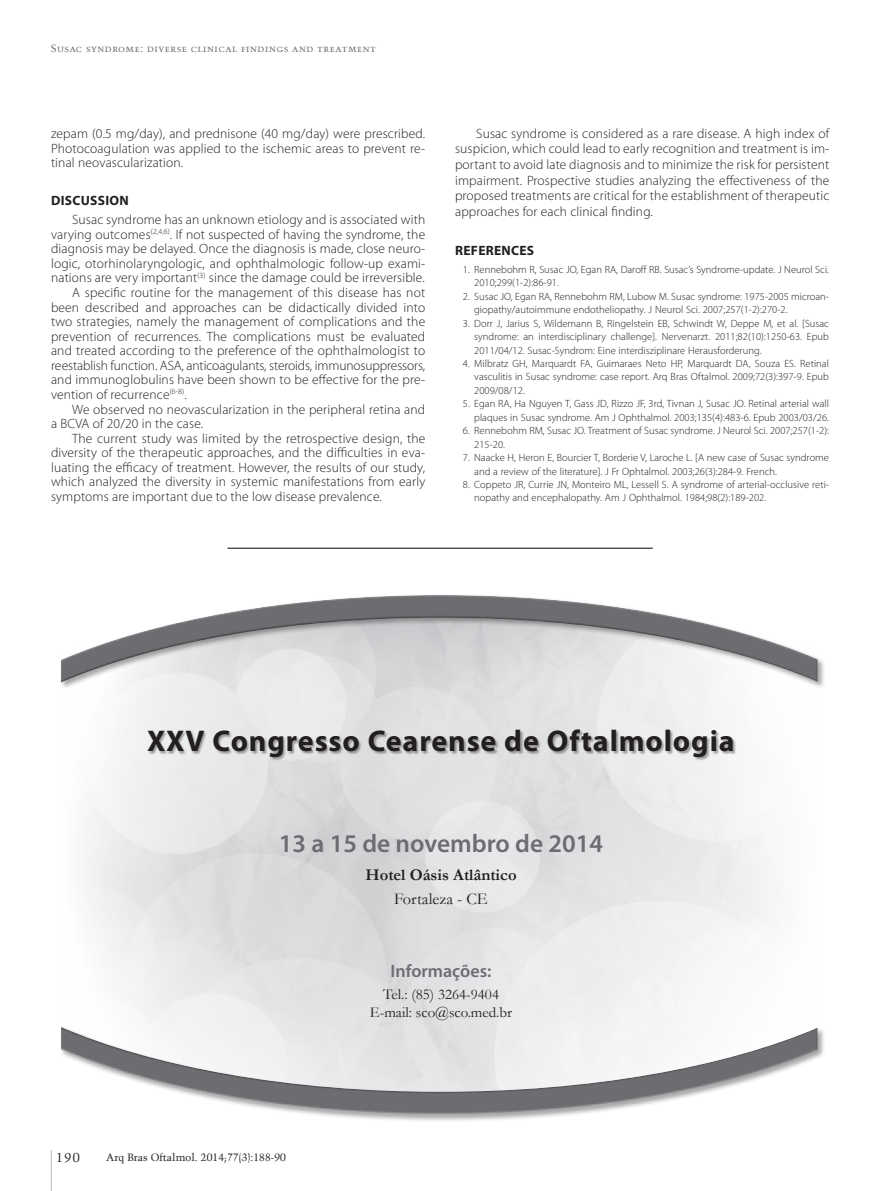
<style>
.page{position:relative;width:893px;height:1191px;background:#fff}
.page>*{position:absolute;margin:0;border:0;box-sizing:border-box;transform-origin:0 0}
.t1{font:700 30px "Myriad Pro";letter-spacing:.03em;color:#231f20}
.t2{font:600 25.5px "Myriad Pro";color:#6c6d70}
.t3{font:600 18px "Myriad Pro";color:#6c6d70}
.t4{font:700 16.5px "Garamond";color:#231f20}
.t5{font:16.5px "Garamond";color:#231f20}
.t6{font:15px/18px "Garamond";color:#231f20;text-align:center}
.t7{font:300 13.5px/15.8px "Myriad Pro";letter-spacing:.01em;color:#231f20;text-align:justify}
.t8{font:300 13.5px "Myriad Pro";letter-spacing:-.01em;color:#231f20}
.t9{font:700 13.5px "Myriad Pro";letter-spacing:.02em;color:#231f20}
.t10{font:12.75px "Trump Mediaeval LT Std";color:#231f20}
.t11{font:300 10.5px/13.5px "Myriad Pro";letter-spacing:.005em;color:#231f20}
.t12{font:10.5px "Trump Mediaeval LT Std";letter-spacing:.04em;color:#6c6d70}
.t13{font:10.5px "Trump Mediaeval LT Std";color:#231f20}
</style>
<div class="page">
<hr style="left:51px;top:1150px;width:1px;height:41px;background:#bcbdc0">
<div style="left:59px;top:593px;width:766px;height:96px;background:#231f20;opacity:.4"></div>
<div style="left:59px;top:593px;width:760px;height:90px;background:#fff;opacity:.75"></div>
<div style="left:59px;top:615px;width:761px;height:68px;background:#231f20;opacity:.75"></div>
<div style="left:59px;top:1025px;width:766px;height:97px;background:#231f20;opacity:.4"></div>
<div style="left:59px;top:1026px;width:760px;height:89px;background:#fff;opacity:.75"></div>
<div style="left:59px;top:1025px;width:761px;height:69px;background:#231f20;opacity:.75"></div>
<div style="left:147px;top:729px;width:590px;height:31px;background:#231f20;opacity:.4"></div>
<hr style="left:227px;top:548px;width:426px;height:1px;background:#000">
<p class="t12" style="left:51px;top:42px;width:327px">Susac syndrome: diverse clinical findings and treatment</p>
<p class="t7" style="left:51px;top:126px;width:376px;line-height:14.9px">zepam (0.5 mg/day), and prednisone (40 mg/day) were prescribed.<br>Photocoagulation was applied to the ischemic areas to prevent re&shy;tinal neovascularization.</p>
<p class="t9" style="left:51px;top:192px;width:79px">DISCUSSION</p>
<p class="t7" style="left:72px;top:212px;width:354px">Susac syndrome has an unknown etiology and is associated with</p>
<p class="t7" style="left:51px;top:226px;width:376px">varying outcomes<sup>(2,4,6)</sup>. If not suspected of having the syndrome, the</p>
<p class="t7" style="left:51px;top:241px;width:376px">diagnosis may be delayed. Once the diagnosis is made, close neuro-</p>
<p class="t7" style="left:51px;top:256px;width:376px">logic, otorhinolaryngologic, and ophthalmologic follow-up exami-</p>
<p class="t7" style="left:51px;top:270px;width:375px">nations are very important<sup>(3)</sup> since the damage could be irreversible.</p>
<p class="t7" style="left:72px;top:285px;width:354px">A specific routine for the management of this disease has not</p>
<p class="t7" style="left:51px;top:299px;width:376px">been described and approaches can be didactically divided into</p>
<p class="t7" style="left:51px;top:314px;width:376px">two strategies, namely the management of complications and the</p>
<p class="t7" style="left:51px;top:328px;width:376px">prevention of recurrences. The complications must be evaluated</p>
<p class="t7" style="left:51px;top:343px;width:376px">and treated according to the preference of the ophthalmologist to</p>
<p class="t8" style="left:51px;top:358px;width:376px">reestablish function. ASA, anticoagulants, steroids, immunosuppressors,</p>
<p class="t7" style="left:51px;top:372px;width:376px">and immunoglobulins have been shown to be effective for the pre-</p>
<p class="t7" style="left:51px;top:387px;width:137px">vention of recurrence<sup>(6-8)</sup>.</p>
<p class="t7" style="left:72px;top:401px;width:355px">We observed no neovascularization in the peripheral retina and</p>
<p class="t7" style="left:51px;top:416px;width:154px">a BCVA of 20/20 in the case.</p>
<p class="t7" style="left:72px;top:430px;width:354px">The current study was limited by the retrospective design, the</p>
<p class="t7" style="left:51px;top:445px;width:376px">diversity of the therapeutic approaches, and the difficulties in eva-</p>
<p class="t7" style="left:51px;top:460px;width:376px">luating the efficacy of treatment. However, the results of our study,</p>
<p class="t7" style="left:51px;top:474px;width:376px">which analyzed the diversity in systemic manifestations from early</p>
<p class="t7" style="left:51px;top:489px;width:332px">symptoms are important due to the low disease prevalence.</p>
<p class="t7" style="left:455px;top:126px;width:376px;text-indent:21px">Susac syndrome is considered as a rare disease. A high index of suspicion, which could lead to early recognition and treatment is im&shy;portant to avoid late diagnosis and to minimize the risk for persistent impairment. Prospective studies analyzing the effectiveness of the proposed treatments are critical for the establishment of therapeutic approaches for each clinical finding.</p>
<p class="t9" style="left:455px;top:242px;width:81px">REFERENCES</p>
<p class="t11" style="left:474px;top:263px;width:356px;text-indent:-11px">1. Rennebohm R, Susac JO, Egan RA, Daroff RB. Susac’s Syndrome-update. J Neurol Sci.<br>2010;299(1-2):86-91.</p>
<p class="t11" style="left:474px;top:290px;width:356px;text-indent:-11px">2. Susac JO, Egan RA, Rennebohm RM, Lubow M. Susac syndrome: 1975-2005 microan&shy;giopathy/autoimmune endotheliopathy. J Neurol Sci. 2007;257(1-2):270-2.</p>
<p class="t11" style="left:474px;top:317px;width:356px;text-align:justify;text-indent:-11px">3. Dorr J, Jarius S, Wildemann B, Ringelstein EB, Schwindt W, Deppe M, et al. [Susac syndrome: an interdisciplinary challenge]. Nervenarzt. 2011;82(10):1250-63. Epub 2011/04/12. Susac-Syndrom: Eine interdisziplinare Herausforderung.</p>
<p class="t11" style="left:474px;top:357px;width:356px;text-align:justify;text-indent:-11px">4. Milbratz GH, Marquardt FA, Guimaraes Neto HP, Marquardt DA, Souza ES. Retinal vasculitis in Susac syndrome: case report. Arq Bras Oftalmol. 2009;72(3):397-9. Epub 2009/08/12.</p>
<p class="t11" style="left:463px;top:397px;width:368px;text-align:right">5. Egan RA, Ha Nguyen T, Gass JD, Rizzo JF, 3rd, Tivnan J, Susac JO. Retinal arterial wall plaques in Susac syndrome. Am J Ophthalmol. 2003;135(4):483-6. Epub 2003/03/26.</p>
<p class="t11" style="left:474px;top:424px;width:356px;text-indent:-11px">6. Rennebohm RM, Susac JO. Treatment of Susac syndrome. J Neurol Sci. 2007;257(1-2):<br>215-20.</p>
<p class="t11" style="left:474px;top:451px;width:356px;text-indent:-11px">7. Naacke H, Heron E, Bourcier T, Borderie V, Laroche L. [A new case of Susac syndrome and a review of the literature]. J Fr Ophtalmol. 2003;26(3):284-9. French.</p>
<p class="t11" style="left:474px;top:478px;width:356px;text-indent:-11px">8. Coppeto JR, Currie JN, Monteiro ML, Lessell S. A syndrome of arterial-occlusive reti&shy;nopathy and encephalopathy. Am J Ophthalmol. 1984;98(2):189-202.</p>
<h1 class="t1" style="left:147px;top:722px;width:589px">XXV Congresso Cearense de Oftalmologia</h1>
<h2 class="t2" style="left:279px;top:827px;width:326px">13 a 15 de novembro de 2014</h2>
<p class="t4" style="left:365px;top:864px;width:153px">Hotel Oásis Atlântico</p>
<p class="t5" style="left:394px;top:887px;width:95px">Fortaleza - CE</p>
<p class="t10" style="left:56px;top:1149px;width:25px">190</p>
<p class="t13" style="left:106px;top:1151px;width:181px">Arq Bras Oftalmol. 2014;77(3):188-90</p>
<h3 class="t3" style="left:391px;top:959px;width:102px">Informações:</h3>
<p class="t6" style="left:370px;top:985px;width:144px">Tel.: (85) 3264-9404<br>E-mail: sco@sco.med.br</p>
</div>
